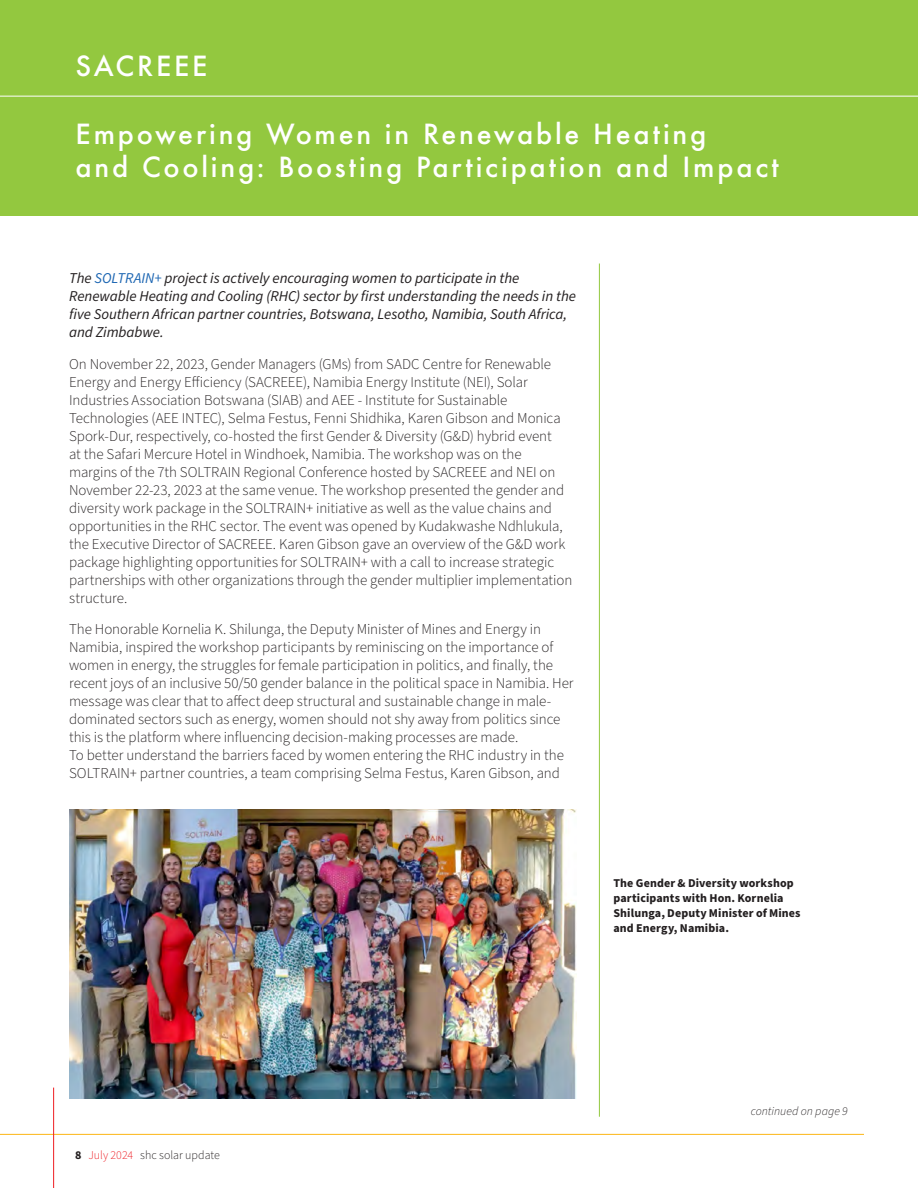
<style>
.page{position:relative;width:918px;height:1188px;background:#fff}
.page>*{position:absolute;margin:0;border:0;box-sizing:border-box;transform-origin:0 0}
.title_subhead{font:500 27px "Futura";letter-spacing:.105em;color:#fff}
.text{font:300 15px/18px "Source Sans Pro";letter-spacing:-.005em;color:#231f20}
.text-2{font:italic 15px/18px "Source Sans Pro";letter-spacing:-.005em;color:#231f20}
.subhead{font:300 15px/18px "Source Sans Pro";letter-spacing:-.005em;color:#231f20}
.subhead-2{font:700 12px/15px "Source Sans Pro";letter-spacing:.01em;color:#231f20}
.subhead-3{font:300 12px "Source Sans Pro";color:#231f20}
.text-3{font:italic 300 12px "Source Sans Pro";letter-spacing:.005em;color:#231f20}
.s1{color:#1e67b3}
.s2{font-weight:700}
.s3{color:#ee1d23}
</style>
<div class="page">
<hr style="left:0;top:1134px;width:864px;height:1px;background:#fcb615">
<hr style="left:53px;top:1088px;width:1px;height:100px;background:#ee1d23">
<div style="left:0;top:0;width:918px;height:216px;background:#93c83f"></div>
<hr style="left:0;top:96px;width:918px;height:1px;background:#fff">
<img style="left:69px;top:810px;width:508px;height:289px">
<hr style="left:599px;top:264px;width:1px;height:853px;background:#93c83f">
<p class="title_subhead" style="left:76px;top:48px;width:133px">SACREEE</p>
<p class="title_subhead" style="left:76px;top:115px;width:632px">Empowering Women in Renewable Heating</p>
<p class="title_subhead" style="left:76px;top:148px;width:705px">and Cooling: Boosting Participation and Impact</p>
<p class="text-2" style="left:69px;top:270px;width:508px">The <span class="s1">SOLTRAIN+</span> project is actively encouraging women to participate in the Renewable Heating and Cooling (RHC) sector by first understanding the needs in the five Southern African partner countries, Botswana, Lesotho, Namibia, South Africa, and Zimbabwe.</p>
<p class="text" style="left:69px;top:355px;width:505px">On November 22, 2023, Gender Managers (GMs) from SADC Centre for Renewable Energy and Energy Efficiency (SACREEE), Namibia Energy Institute (NEI), Solar Industries Association Botswana (SIAB) and AEE - Institute for Sustainable Technologies (AEE INTEC), Selma Festus, Fenni Shidhika, Karen Gibson and Monica Spork-Dur, respectively, co-hosted the first Gender &amp; Diversity (G&amp;D) hybrid event<br>at the Safari Mercure Hotel in Windhoek, Namibia. The workshop was on the margins of the 7th SOLTRAIN Regional Conference hosted by SACREEE and NEI on November 22-23, 2023 at the same venue. The workshop presented the gender and diversity work package in the SOLTRAIN+ initiative as well as the value chains and opportunities in the RHC sector. The event was opened by Kudakwashe Ndhlukula, the Executive Director of SACREEE. Karen Gibson gave an overview of the G&amp;D work package highlighting opportunities for SOLTRAIN+ with a call to increase strategic partnerships with other organizations through the gender multiplier implementation structure.</p>
<p class="text" style="left:69px;top:621px;width:506px">The Honorable Kornelia K. Shilunga, the Deputy Minister of Mines and Energy in Namibia, inspired the workshop participants by reminiscing on the importance of women in energy, the struggles for female participation in politics, and finally, the recent joys of an inclusive 50/50 gender balance in the political space in Namibia. Her message was clear that to affect deep structural and sustainable change in male&shy;dominated sectors such as energy, women should not shy away from politics since this is the platform where influencing decision-making processes are made.</p>
<p class="subhead" style="left:69px;top:747px;width:496px">To better understand the barriers faced by women entering the RHC industry in the<br>SOLTRAIN+ partner countries, a team comprising Selma Festus, Karen Gibson, and</p>
<p class="subhead-2" style="left:613px;top:876px;width:189px">The Gender &amp; Diversity workshop participants with Hon. Kornelia<br>Shilunga, Deputy Minister of Mines and Energy, Namibia.</p>
<p class="subhead-3" style="left:75px;top:1147px;width:146px"><span class="s2">8</span> <span class="s3">July 2024</span> shc solar update</p>
<p class="text-3" style="left:751px;top:1103px;width:98px">continued on page 9</p>
</div>
